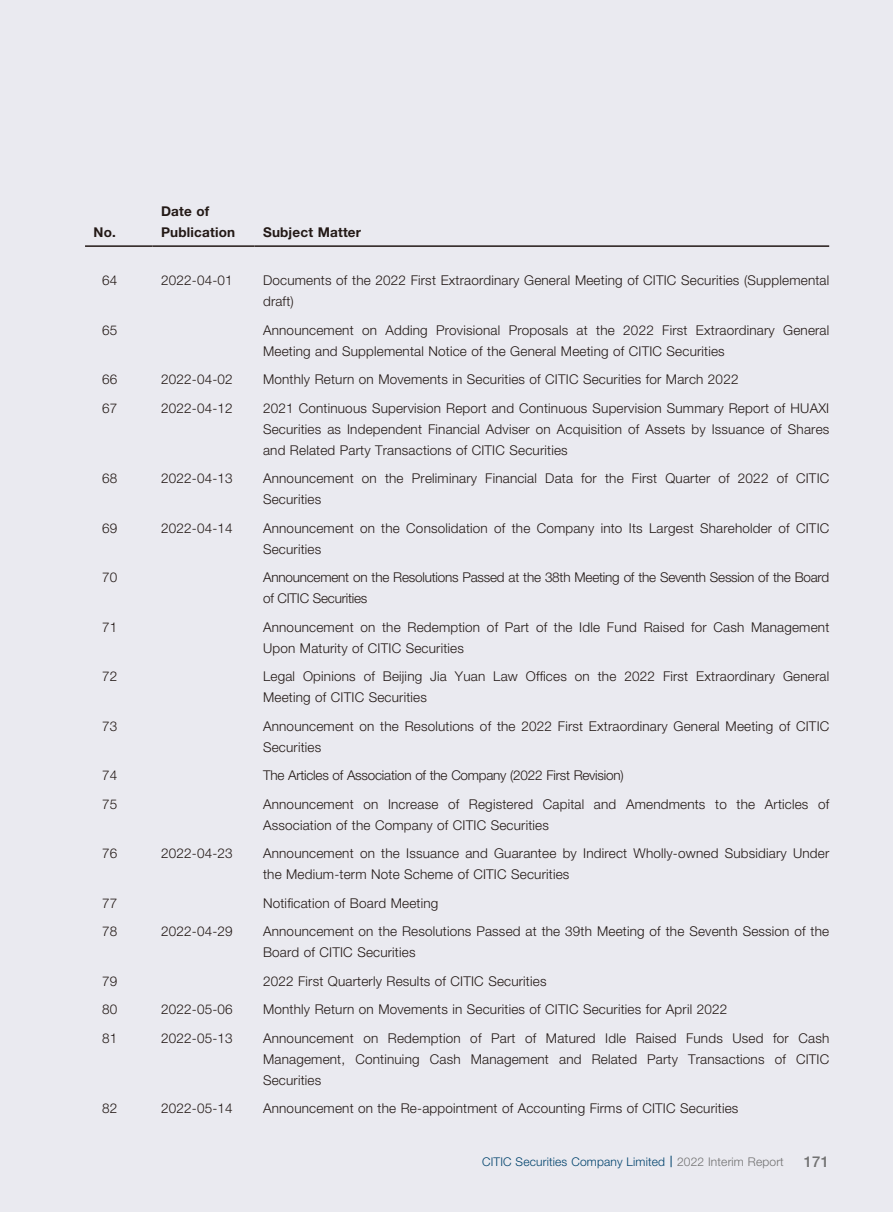
<style>
.page{position:relative;width:893px;height:1212px;background:#eaeaf0}
.page>*{position:absolute;margin:0;border:0;box-sizing:border-box;transform-origin:0 0}
.t1{font:500 15px "Helvetica Neue";color:#727272}
.t2{font:300 13.5px/21px "Helvetica Neue";letter-spacing:.015em;color:#231916}
.t3{font:300 13.5px/21px "Helvetica Neue";letter-spacing:-.015em;color:#231916}
.t4{font:700 13.5px/21px "Helvetica Neue";letter-spacing:.015em;color:#231916}
.t5{font:300 12px "Helvetica Neue";letter-spacing:.015em;color:#00426c}
.s1{color:#727272}
</style>
<div class="page">
<hr style="left:85px;top:245px;width:68px;height:2px;background:#231916">
<hr style="left:153px;top:245px;width:102px;height:2px;background:#231916">
<hr style="left:255px;top:245px;width:574px;height:2px;background:#231916">
<p class="t4" style="left:94px;top:221px;width:24px">No.</p>
<p class="t4" style="left:161px;top:200px;width:76px">Date of<br>Publication</p>
<p class="t4" style="left:263px;top:221px;width:100px">Subject Matter</p>
<p class="t2" style="left:102px;top:270px;width:17px">64</p>
<p class="t2" style="left:161px;top:270px;width:73px">2022-04-01</p>
<p class="t2" style="left:263px;top:270px;width:568px">Documents of the 2022 First Extraordinary General Meeting of CITIC Securities (Supplemental draft)</p>
<p class="t2" style="left:102px;top:319px;width:17px">65</p>
<p class="t2" style="left:263px;top:319px;width:568px">Announcement on Adding Provisional Proposals at the 2022 First Extraordinary General<br>Meeting and Supplemental Notice of the General Meeting of CITIC Securities</p>
<p class="t2" style="left:102px;top:369px;width:17px">66</p>
<p class="t2" style="left:161px;top:369px;width:73px">2022-04-02</p>
<p class="t2" style="left:263px;top:369px;width:477px">Monthly Return on Movements in Securities of CITIC Securities for March 2022</p>
<p class="t2" style="left:102px;top:397px;width:17px">67</p>
<p class="t2" style="left:161px;top:397px;width:73px">2022-04-12</p>
<p class="t2" style="left:263px;top:397px;width:568px;text-align:justify">2021 Continuous Supervision Report and Continuous Supervision Summary Report of HUAXI Securities as Independent Financial Adviser on Acquisition of Assets by Issuance of Shares and Related Party Transactions of CITIC Securities</p>
<p class="t2" style="left:102px;top:468px;width:17px">68</p>
<p class="t2" style="left:161px;top:468px;width:73px">2022-04-13</p>
<p class="t2" style="left:263px;top:468px;width:568px">Announcement on the Preliminary Financial Data for the First Quarter of 2022 of CITIC<br>Securities</p>
<p class="t2" style="left:102px;top:517px;width:17px">69</p>
<p class="t2" style="left:161px;top:517px;width:73px">2022-04-14</p>
<p class="t2" style="left:263px;top:517px;width:568px">Announcement on the Consolidation of the Company into Its Largest Shareholder of CITIC<br>Securities</p>
<p class="t2" style="left:102px;top:567px;width:17px">70</p>
<p class="t3" style="left:263px;top:567px;width:568px">Announcement on the Resolutions Passed at the 38th Meeting of the Seventh Session of the Board of CITIC Securities</p>
<p class="t2" style="left:102px;top:616px;width:17px">71</p>
<p class="t2" style="left:263px;top:616px;width:568px">Announcement on the Redemption of Part of the Idle Fund Raised for Cash Management<br>Upon Maturity of CITIC Securities</p>
<p class="t2" style="left:102px;top:666px;width:17px">72</p>
<p class="t2" style="left:263px;top:666px;width:568px">Legal Opinions of Beijing Jia Yuan Law Offices on the 2022 First Extraordinary General<br>Meeting of CITIC Securities</p>
<p class="t2" style="left:102px;top:715px;width:17px">73</p>
<p class="t2" style="left:263px;top:715px;width:568px">Announcement on the Resolutions of the 2022 First Extraordinary General Meeting of CITIC<br>Securities</p>
<p class="t2" style="left:102px;top:765px;width:17px">74</p>
<p class="t3" style="left:263px;top:765px;width:362px">The Articles of Association of the Company (2022 First Revision)</p>
<p class="t2" style="left:102px;top:793px;width:17px">75</p>
<p class="t2" style="left:263px;top:793px;width:568px">Announcement on Increase of Registered Capital and Amendments to the Articles of<br>Association of the Company of CITIC Securities</p>
<p class="t2" style="left:102px;top:843px;width:17px">76</p>
<p class="t2" style="left:161px;top:843px;width:73px">2022-04-23</p>
<p class="t2" style="left:263px;top:843px;width:568px">Announcement on the Issuance and Guarantee by Indirect Wholly-owned Subsidiary Under the Medium-term Note Scheme of CITIC Securities</p>
<p class="t2" style="left:102px;top:892px;width:17px">77</p>
<p class="t2" style="left:263px;top:892px;width:177px">Notification of Board Meeting</p>
<p class="t2" style="left:102px;top:921px;width:17px">78</p>
<p class="t2" style="left:161px;top:921px;width:73px">2022-04-29</p>
<p class="t2" style="left:263px;top:921px;width:568px">Announcement on the Resolutions Passed at the 39th Meeting of the Seventh Session of the<br>Board of CITIC Securities</p>
<p class="t2" style="left:102px;top:970px;width:17px">79</p>
<p class="t2" style="left:263px;top:970px;width:285px">2022 First Quarterly Results of CITIC Securities</p>
<p class="t2" style="left:102px;top:999px;width:17px">80</p>
<p class="t2" style="left:161px;top:999px;width:73px">2022-05-06</p>
<p class="t2" style="left:263px;top:999px;width:466px">Monthly Return on Movements in Securities of CITIC Securities for April 2022</p>
<p class="t2" style="left:102px;top:1027px;width:17px">81</p>
<p class="t2" style="left:161px;top:1027px;width:73px">2022-05-13</p>
<p class="t2" style="left:263px;top:1027px;width:568px;text-align:justify">Announcement on Redemption of Part of Matured Idle Raised Funds Used for Cash Management, Continuing Cash Management and Related Party Transactions of CITIC Securities</p>
<p class="t2" style="left:102px;top:1098px;width:17px">82</p>
<p class="t2" style="left:161px;top:1098px;width:73px">2022-05-14</p>
<p class="t2" style="left:263px;top:1098px;width:477px">Announcement on the Re-appointment of Accounting Firms of CITIC Securities</p>
<p class="t5" style="left:482px;top:1154px;width:303px">CITIC Securities Company Limited <span class="s1">2022 Interim Report</span></p>
<p class="t1" style="left:804px;top:1153px;width:27px">171</p>
</div>
